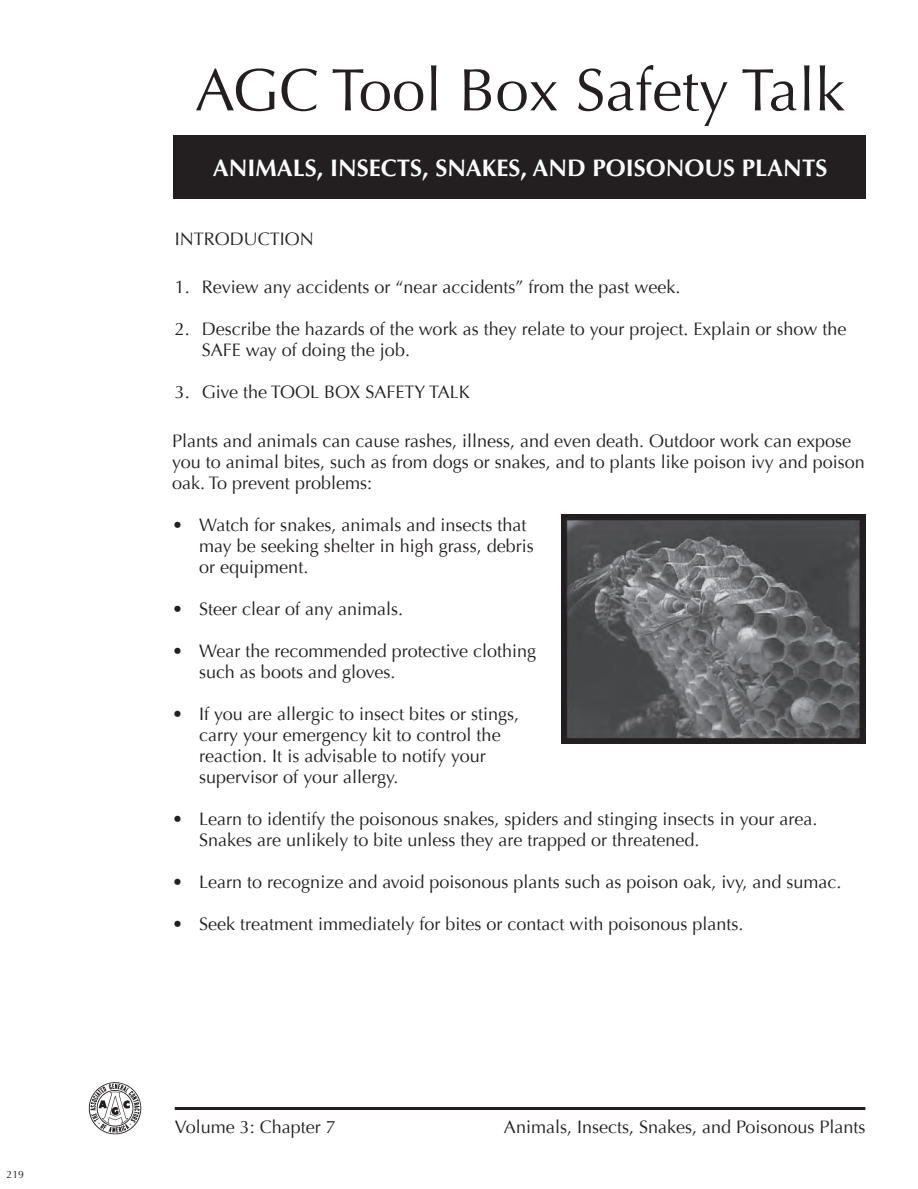
<style>
.page{position:relative;width:918px;height:1189px;background:#fff}
.page>*{position:absolute;margin:0;border:0;box-sizing:border-box;transform-origin:0 0}
.t1{font:60px "Optima";color:#231f20}
.t2{font:700 24px "Optima";color:#fff}
.t3{font:18px/21px "Optima";color:#231f20}
.t4{font:10.5px "Optima";color:#231f20}
</style>
<div class="page">
<div style="left:173px;top:135px;width:692px;height:64px;background:#231f20"></div>
<hr style="left:175px;top:1107px;width:690px;height:3px;background:#231f20">
<img style="left:88px;top:1082px;width:54px;height:53px">
<img style="left:561px;top:514px;width:304px;height:229px">
<p class="t4" style="left:7px;top:1170px;width:19px">219</p>
<p class="t1" style="left:195px;top:55px;width:652px">AGC Tool Box Safety Talk</p>
<p class="t2" style="left:213px;top:158px;width:616px">ANIMALS, INSECTS, SNAKES, AND POISONOUS PLANTS</p>
<p class="t3" style="left:175px;top:229px;width:141px">INTRODUCTION</p>
<p class="t3" style="left:175px;top:277px;width:507px">1. Review any accidents or “near accidents” from the past week.</p>
<p class="t3" style="left:202px;top:319px;width:646px;text-indent:-27px">2. Describe the hazards of the work as they relate to your project. Explain or show the<br>SAFE way of doing the job.</p>
<p class="t3" style="left:175px;top:382px;width:297px">3. Give the TOOL BOX SAFETY TALK</p>
<p class="t3" style="left:172px;top:430px;width:694px">Plants and animals can cause rashes, illness, and even death. Outdoor work can expose you to animal bites, such as from dogs or snakes, and to plants like poison ivy and poison oak. To prevent problems:</p>
<p class="t3" style="left:199px;top:514px;width:336px">Watch for snakes, animals and insects that may be seeking shelter in high grass, debris or equipment.</p>
<p class="t3" style="left:199px;top:598px;width:205px">Steer clear of any animals.</p>
<p class="t3" style="left:199px;top:640px;width:338px">Wear the recommended protective clothing such as boots and gloves.</p>
<p class="t3" style="left:199px;top:703px;width:321px">If you are allergic to insect bites or stings, carry your emergency kit to control the reaction. It is advisable to notify your supervisor of your allergy.</p>
<p class="t3" style="left:199px;top:808px;width:619px">Learn to identify the poisonous snakes, spiders and stinging insects in your area.<br>Snakes are unlikely to bite unless they are trapped or threatened.</p>
<p class="t3" style="left:199px;top:871px;width:644px">Learn to recognize and avoid poisonous plants such as poison oak, ivy, and sumac.</p>
<p class="t3" style="left:199px;top:913px;width:546px">Seek treatment immediately for bites or contact with poisonous plants.</p>
<p class="t3" style="left:172px;top:514px;width:12px">•</p>
<p class="t3" style="left:172px;top:598px;width:12px">•</p>
<p class="t3" style="left:172px;top:640px;width:12px">•</p>
<p class="t3" style="left:172px;top:703px;width:12px">•</p>
<p class="t3" style="left:172px;top:808px;width:12px">•</p>
<p class="t3" style="left:172px;top:871px;width:12px">•</p>
<p class="t3" style="left:172px;top:913px;width:12px">•</p>
<p class="t3" style="left:175px;top:1117px;width:163px">Volume 3: Chapter 7</p>
<p class="t3" style="left:504px;top:1117px;width:363px">Animals, Insects, Snakes, and Poisonous Plants</p>
</div>
